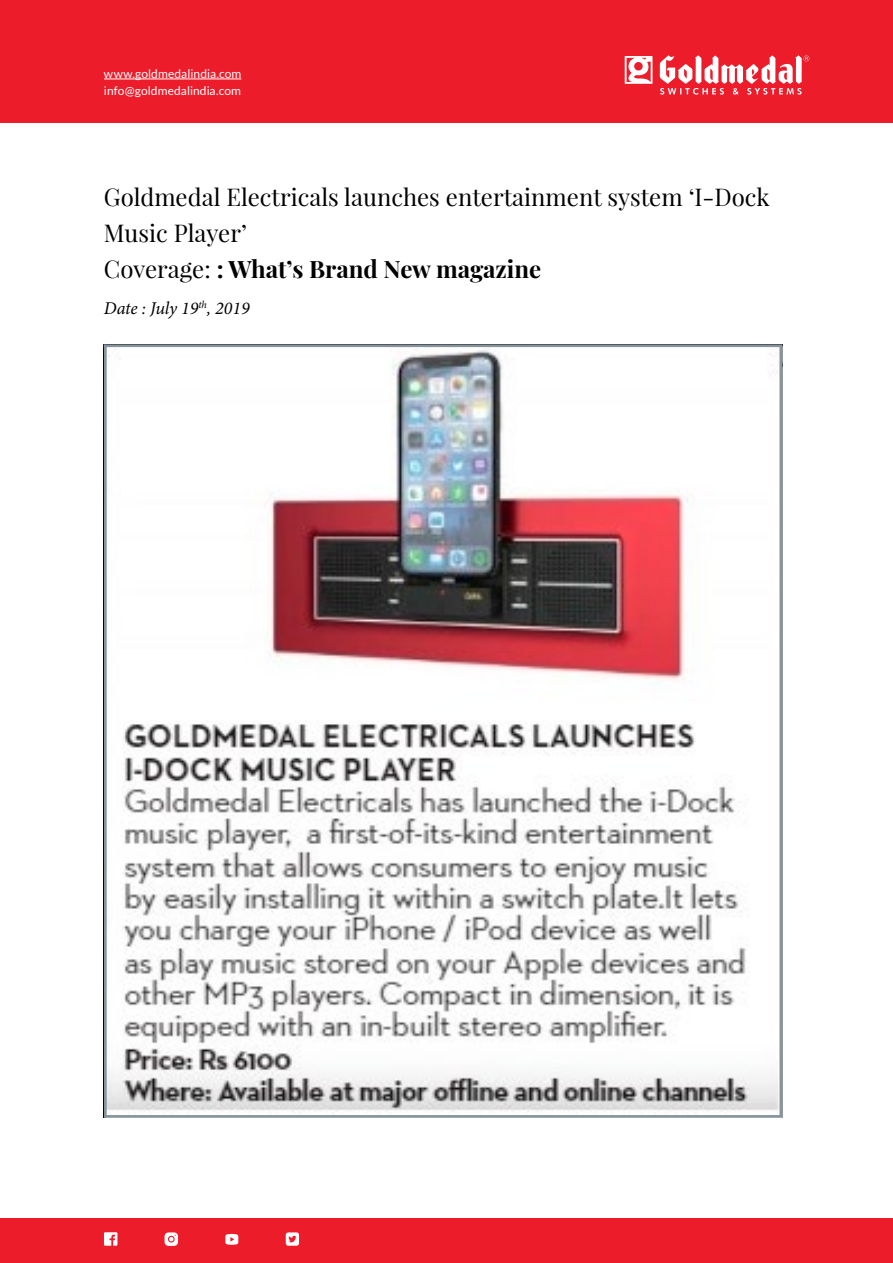
<style>
.page{position:relative;width:893px;height:1263px;background:#fff}
.page>*{position:absolute;margin:0;border:0;box-sizing:border-box;transform-origin:0 0}
.t1{font:24px/36px "Playfair Display";color:#000}
.t2{font:italic 18px "Minion Pro";letter-spacing:-.005em;color:#000}
.t3{font:12px/16.5px "Lato";letter-spacing:.005em;color:#fff}
.s1{font-weight:700}
</style>
<div class="page">
<div style="left:0;top:0;width:893px;height:122px;background:#ed1c2b"></div>
<div style="left:0;top:1218px;width:893px;height:45px;background:#ed1c2b"></div>
<hr style="left:104px;top:79px;width:137px;height:1px;background:#fff">
<svg style="left:625px;top:56px;width:27px;height:28px"></svg>
<svg style="left:660px;top:55px;width:149px;height:40px"></svg>
<svg style="left:225px;top:1234px;width:13px;height:11px"></svg>
<svg style="left:165px;top:1232px;width:13px;height:14px"></svg>
<svg style="left:104px;top:1232px;width:13px;height:14px"></svg>
<svg style="left:286px;top:1232px;width:13px;height:14px"></svg>
<img style="left:108px;top:348px;width:670px;height:766px">
<div style="left:104px;top:344px;width:678px;height:774px;border:3px solid #87949c"></div>
<p class="t3" style="left:104px;top:65px;width:139px">www.goldmedalindia.com info@goldmedalindia.com</p>
<p class="t1" style="left:104px;top:179px;width:667px">Goldmedal Electricals launches entertainment system ‘I-Dock<br>Music Player’<br>Coverage: <span class="s1">: What’s Brand New magazine</span></p>
<p class="t2" style="left:104px;top:296px;width:147px">Date : July 19<sup>th</sup>, 2019</p>
</div>
